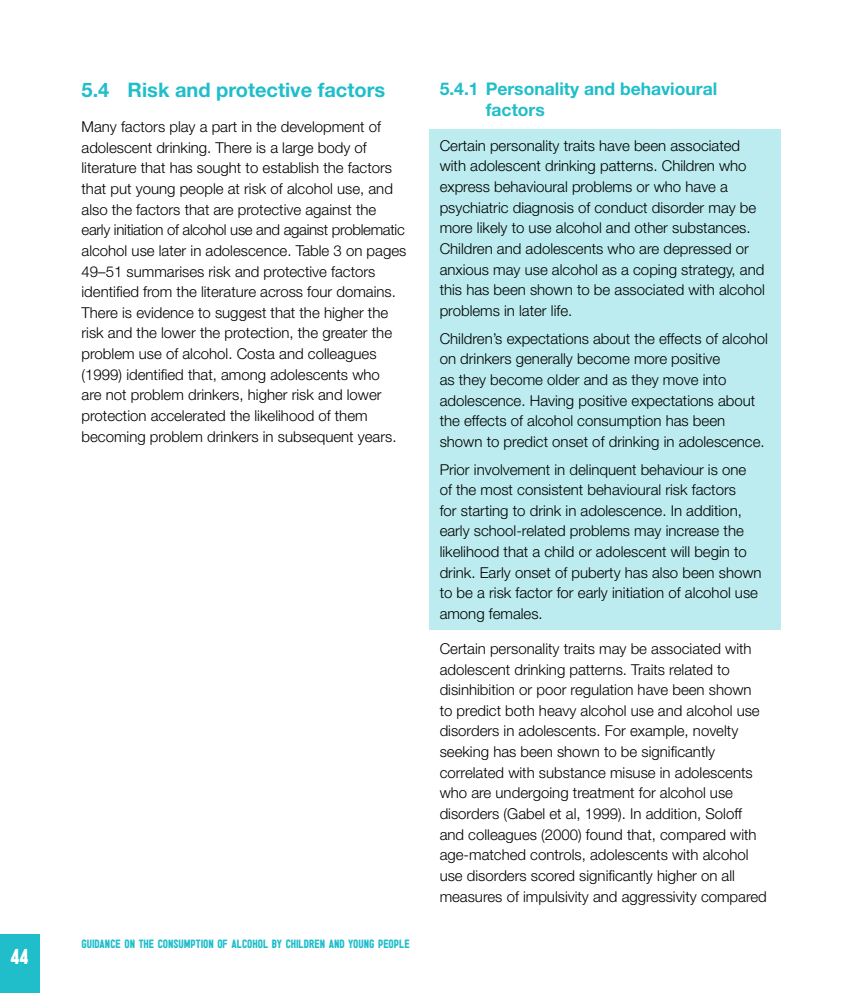
<style>
.page{position:relative;width:851px;height:993px;background:#fff}
.page>*{position:absolute;margin:0;border:0;box-sizing:border-box;transform-origin:0 0}
.t1{font:22.5px "Sugo";color:#fff}
.t2{font:700 20px "Helvetica Neue";color:#1fbeca}
.t3{font:700 17.5px/20.6px "Helvetica Neue";color:#1fbeca}
.t4{font:300 15px/20.6px "Helvetica Neue";color:#000}
.t5{font:12.5px "Sugo";color:#1fbeca}
</style>
<div class="page">
<div style="left:429px;top:129px;width:351px;height:500px;background:#bcecef"></div>
<div style="left:0;top:934px;width:39px;height:58px;background:#1fbeca"></div>
<h1 class="t1" style="left:10px;top:942px;width:20px">44</h1>
<h2 class="t2" style="left:81px;top:78px;width:305px">5.4 Risk and protective factors</h2>
<p class="t4" style="left:81px;top:116px;width:326px">Many factors play a part in the development of adolescent drinking. There is a large body of literature that has sought to establish the factors that put young people at risk of alcohol use, and also the factors that are protective against the early initiation of alcohol use and against problematic alcohol use later in adolescence. Table 3 on pages 49–51 summarises risk and protective factors identified from the literature across four domains.<br>There is evidence to suggest that the higher the risk and the lower the protection, the greater the problem use of alcohol. Costa and colleagues (1999) identified that, among adolescents who<br>are not problem drinkers, higher risk and lower protection accelerated the likelihood of them becoming problem drinkers in subsequent years.</p>
<p class="t5" style="left:81px;top:935px;width:330px">GUIDANCE ON THE CONSUMPTION OF ALCOHOL BY CHILDREN AND YOUNG PEOPLE</p>
<h3 class="t3" style="left:485px;top:78px;width:233px;text-indent:-46px">5.4.1 Personality and behavioural factors</h3>
<p class="t4" style="left:439px;top:135px;width:327px">Certain personality traits have been associated with adolescent drinking patterns. Children who express behavioural problems or who have a psychiatric diagnosis of conduct disorder may be more likely to use alcohol and other substances.<br>Children and adolescents who are depressed or anxious may use alcohol as a coping strategy, and this has been shown to be associated with alcohol problems in later life.</p>
<p class="t4" style="left:439px;top:327px;width:330px">Children’s expectations about the effects of alcohol on drinkers generally become more positive<br>as they become older and as they move into adolescence. Having positive expectations about the effects of alcohol consumption has been shown to predict onset of drinking in adolescence.</p>
<p class="t4" style="left:439px;top:458px;width:323px">Prior involvement in delinquent behaviour is one of the most consistent behavioural risk factors<br>for starting to drink in adolescence. In addition, early school-related problems may increase the likelihood that a child or adolescent will begin to drink. Early onset of puberty has also been shown to be a risk factor for early initiation of alcohol use among females.</p>
<p class="t4" style="left:439px;top:637px;width:328px">Certain personality traits may be associated with adolescent drinking patterns. Traits related to disinhibition or poor regulation have been shown to predict both heavy alcohol use and alcohol use disorders in adolescents. For example, novelty seeking has been shown to be significantly correlated with substance misuse in adolescents who are undergoing treatment for alcohol use disorders (Gabel et al, 1999). In addition, Soloff and colleagues (2000) found that, compared with age-matched controls, adolescents with alcohol use disorders scored significantly higher on all measures of impulsivity and aggressivity compared</p>
</div>
